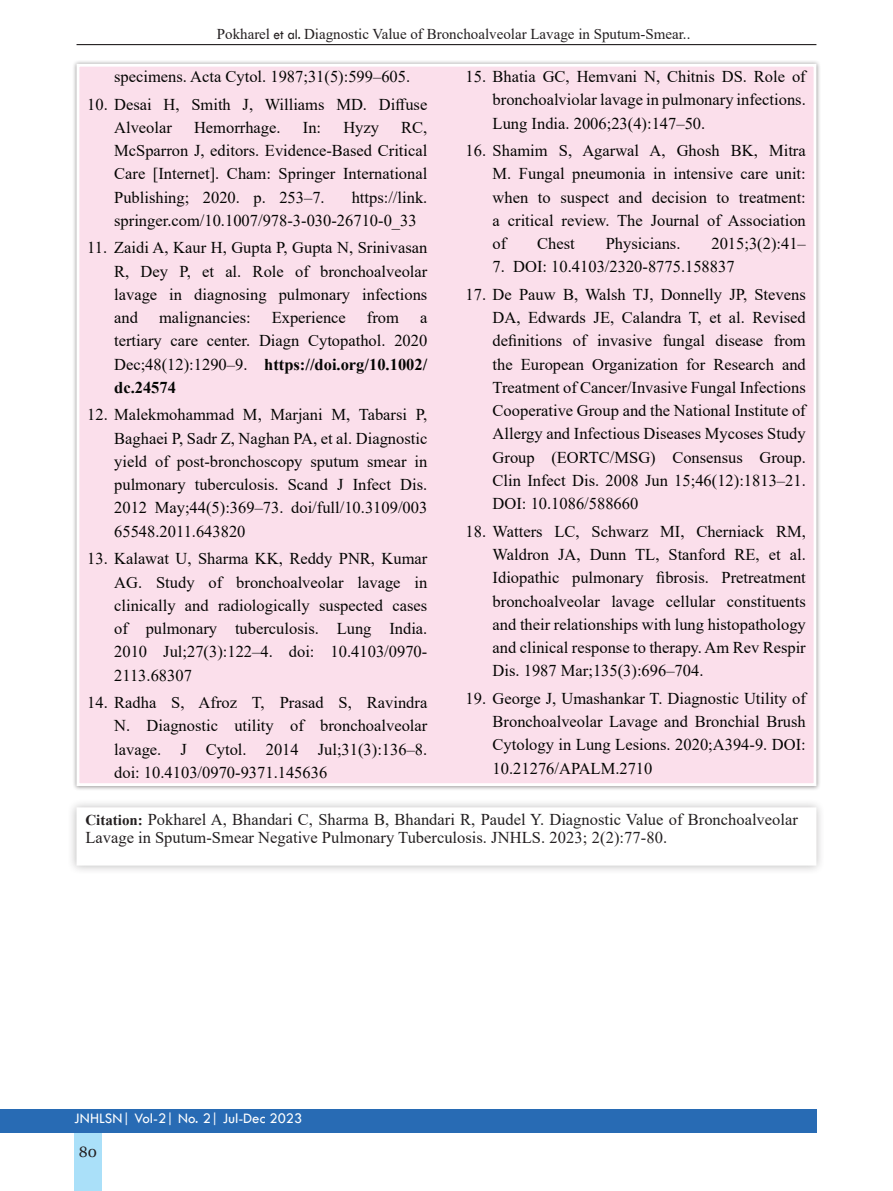
<style>
.page{position:relative;width:893px;height:1191px;background:#fff}
.page>*{position:absolute;margin:0;border:0;box-sizing:border-box;transform-origin:0 0}
.t1{font:16.5px/23.2px "Times New Roman";color:#040503;text-align:justify}
.t2{font:16.5px/18px "Times New Roman";color:#231f20}
.t3{font:15px "Times New Roman";color:#231f20}
.t4{font:15px "Tw Cen";color:#fff}
.t5{font:15px "Georgia";color:#231f20}
.s1{font-family:"Tw Cen"}
.s2{font-weight:700;font-size:15px}
.s3{font-weight:700}
</style>
<div class="page">
<div style="left:74px;top:1128px;width:28px;height:63px;background:#aae0f9"></div>
<div style="left:0;top:1108px;width:816px;height:24px;background:#286bb4"></div>
<div style="left:72px;top:59px;width:749px;height:732px;background:#231f20;opacity:.5"></div>
<div style="left:77px;top:64px;width:739px;height:722px;background:#fbdfeb;border:3px solid #fff"></div>
<div style="left:67px;top:798px;width:759px;height:77px;background:#231f20;opacity:.3"></div>
<div style="left:77px;top:807px;width:739px;height:58px;background:#fff;border:3px solid #fff"></div>
<hr style="left:77px;top:44px;width:739px;height:1px;background:#231f20">
<p class="t3" style="left:217px;top:24px;width:475px">Pokharel <span class="s1">et al.</span> Diagnostic Value of Bronchoalveolar Lavage in Sputum-Smear..</p>
<p class="t1" style="left:114px;top:64px;width:298px">specimens. Acta Cytol. 1987;31(5):599–605.</p>
<p class="t1" style="left:114px;top:92px;width:315px;text-indent:-27px">10. Desai H, Smith J, Williams MD. Diffuse<br>Alveolar</p>
<p class="t1" style="left:493px;top:64px;width:315px;text-indent:-27px">15. Bhatia GC, Hemvani N, Chitnis DS. Role of bronchoalviolar lavage in pulmonary infections.<br>Lung India. 2006;23(4):147–50.</p>
<p class="t1" style="left:493px;top:138px;width:315px;text-indent:-27px">16. Shamim S, Agarwal A, Ghosh BK, Mitra M. Fungal pneumonia in intensive care unit: when to suspect and decision to treatment: a critical review. The Journal of Association of</p>
<p class="t1" style="left:194px;top:115px;width:88px">Hemorrhage.</p>
<p class="t1" style="left:303px;top:115px;width:20px">In:</p>
<p class="t1" style="left:343px;top:115px;width:37px">Hyzy</p>
<p class="t1" style="left:114px;top:115px;width:315px;text-indent:287px">RC, McSparron J, editors. Evidence-Based Critical Care [Internet]. Cham: Springer International Publishing; 2020. p. 253–7.</p>
<p class="t1" style="left:114px;top:185px;width:315px;text-indent:238px">https://link. springer.com/10.1007/978-3-030-26710-0_33</p>
<p class="t1" style="left:114px;top:236px;width:315px;text-indent:-27px">11. Zaidi A, Kaur H, Gupta P, Gupta N, Srinivasan R, Dey P, et al. Role of bronchoalveolar lavage in diagnosing pulmonary infections and</p>
<p class="t1" style="left:537px;top:231px;width:39px">Chest</p>
<p class="t1" style="left:606px;top:231px;width:76px">Physicians.</p>
<p class="t1" style="left:711px;top:231px;width:96px">2015;3(2):41–</p>
<p class="t1" style="left:493px;top:255px;width:243px">7. DOI: 10.4103/2320-8775.158837</p>
<p class="t1" style="left:493px;top:282px;width:315px;text-indent:-27px">17. De Pauw B, Walsh TJ, Donnelly JP, Stevens DA, Edwards JE, Calandra T, et al. Revised definitions of invasive fungal disease from the European Organization for Research and Treatment of Cancer/Invasive Fungal Infections Cooperative Group and the National Institute of Allergy and Infectious Diseases Mycoses Study Group (EORTC/MSG) Consensus Group.<br>Clin Infect Dis. 2008 Jun 15;46(12):1813–21.<br>DOI: 10.1086/588660</p>
<p class="t1" style="left:493px;top:519px;width:315px;text-indent:-27px">18. Watters LC, Schwarz MI, Cherniack RM, Waldron JA, Dunn TL, Stanford RE, et al.<br>Idiopathic pulmonary fibrosis. Pretreatment bronchoalveolar lavage cellular constituents and their relationships with lung histopathology and clinical response to therapy. Am Rev Respir Dis. 1987 Mar;135(3):696–704.</p>
<p class="t1" style="left:493px;top:686px;width:315px;text-indent:-27px">19. George J, Umashankar T. Diagnostic Utility of Bronchoalveolar Lavage and Bronchial Brush Cytology in Lung Lesions. 2020;A394-9. DOI:<br>10.21276/APALM.2710</p>
<p class="t2" style="left:85px;top:810px;width:714px"><span class="s2">Citation:</span> Pokharel A, Bhandari C, Sharma B, Bhandari R, Paudel Y. Diagnostic Value of Bronchoalveolar<br>Lavage in Sputum-Smear Negative Pulmonary Tuberculosis. JNHLS. 2023; 2(2):77-80.</p>
<p class="t1" style="left:159px;top:305px;width:93px">malignancies:</p>
<p class="t1" style="left:272px;top:305px;width:76px">Experience</p>
<p class="t1" style="left:367px;top:305px;width:34px">from</p>
<p class="t1" style="left:114px;top:305px;width:315px;text-indent:306px">a tertiary care center. Diagn Cytopathol. 2020<br>Dec;48(12):1290–9. <span class="s3">https://doi.org/10.1002/ dc.24574</span></p>
<p class="t1" style="left:114px;top:403px;width:315px;text-indent:-27px">12. Malekmohammad M, Marjani M, Tabarsi P, Baghaei P, Sadr Z, Naghan PA, et al. Diagnostic yield of post-bronchoscopy sputum smear in pulmonary tuberculosis. Scand J Infect Dis.<br>2012 May;44(5):369–73. doi/full/10.3109/003<br>65548.2011.643820</p>
<p class="t1" style="left:114px;top:546px;width:315px;text-indent:-27px">13. Kalawat U, Sharma KK, Reddy PNR, Kumar AG. Study of bronchoalveolar lavage in clinically and radiologically suspected cases of pulmonary tuberculosis. Lung India.<br>2010 Jul;27(3):122–4. doi: 10.4103/0970- 2113.68307</p>
<p class="t1" style="left:114px;top:690px;width:315px;text-indent:-27px">14. Radha S, Afroz T, Prasad S, Ravindra N. Diagnostic utility of bronchoalveolar lavage. J Cytol. 2014 Jul;31(3):136–8. doi: 10.4103/0970-9371.145636</p>
<p class="t4" style="left:74px;top:1109px;width:230px">JNHLSN| Vol-2| No. 2| Jul-Dec 2023</p>
<p class="t5" style="left:79px;top:1142px;width:20px">80</p>
</div>
